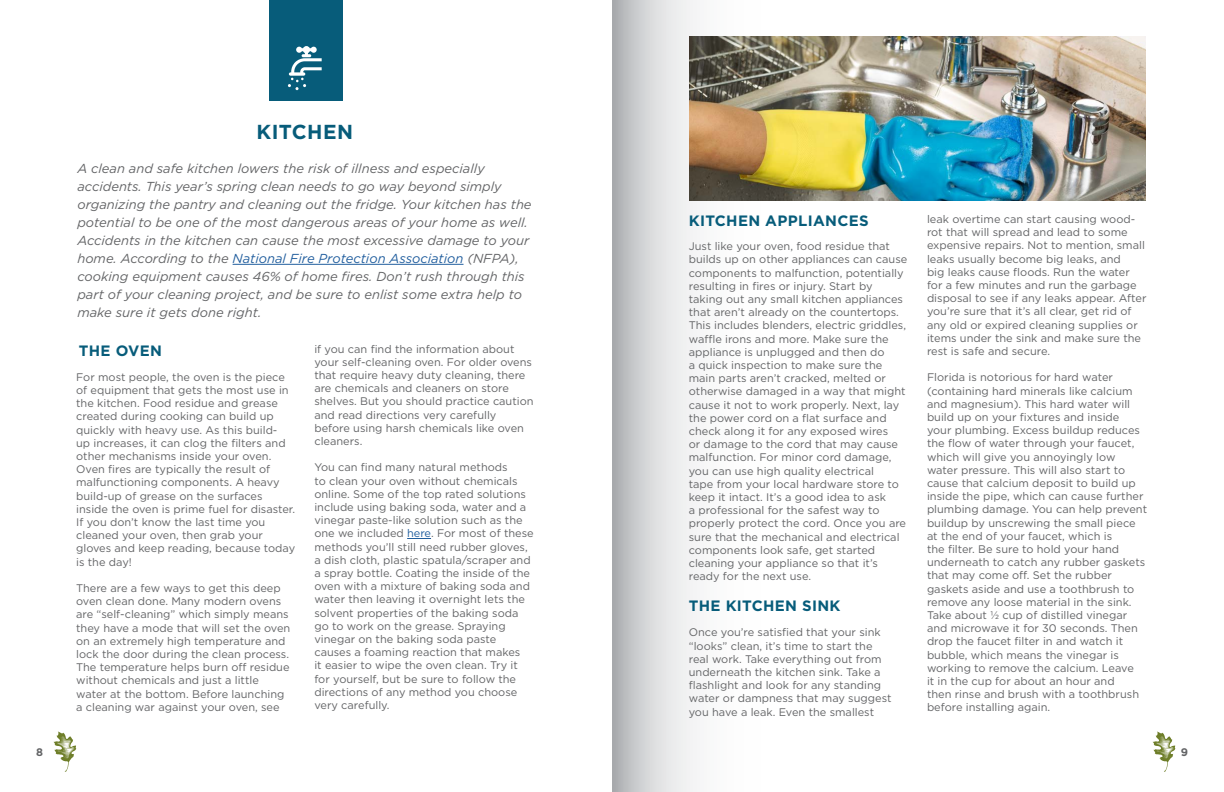
<style>
.page{position:relative;width:1224px;height:792px;background:#fff}
.page>*{position:absolute;margin:0;border:0;box-sizing:border-box;transform-origin:0 0}
.t1{font:700 20.2px "Gotham";letter-spacing:.02em;color:#075c7a}
.t2{font:700 15px "Gotham";letter-spacing:.02em;color:#075c7a}
.t3{font:italic 13px/18px "Gotham";color:#636466}
.t4{font:11px/13.2px "Gotham";color:#636466}
.t5{font:700 11px "Gotham";color:#636466}
.s1{color:#215e9e}
</style>
<div class="page">
<svg style="left:612px;top:0;width:215px;height:792px"></svg>
<img style="left:690px;top:36px;width:456px;height:164px">
<svg style="left:407px;top:538px;width:24px;height:1px"></svg>
<div style="left:269px;top:0;width:74px;height:100px;background:#075c7a"></div>
<svg style="left:288px;top:46px;width:34px;height:44px"></svg>
<hr style="left:233px;top:264px;width:231px;height:1px;background:#215e9e">
<svg style="left:53px;top:731px;width:23px;height:41px"></svg>
<svg style="left:1153px;top:731px;width:22px;height:41px"></svg>
<h1 class="t1" style="left:257px;top:120px;width:98px">KITCHEN</h1>
<p class="t3" style="left:77px;top:159px;width:456px">A clean and safe kitchen lowers the risk of illness and especially accidents. This year’s spring clean needs to go way beyond simply organizing the pantry and cleaning out the fridge. Your kitchen has the potential to be one of the most dangerous areas of your home as well.<br>Accidents in the kitchen can cause the most excessive damage to your home. According to the <span class="s1">National Fire Protection Association</span> (NFPA), cooking equipment causes 46% of home fires. Don’t rush through this part of your cleaning project, and be sure to enlist some extra help to make sure it gets done right.</p>
<h2 class="t2" style="left:79px;top:341px;width:84px">THE OVEN</h2>
<p class="t4" style="left:76px;top:370px;width:220px">For most people, the oven is the piece of equipment that gets the most use in the kitchen. Food residue and grease created during cooking can build up quickly with heavy use. As this build-<br>up increases, it can clog the filters and other mechanisms inside your oven.<br>Oven fires are typically the result of malfunctioning components. A heavy build-up of grease on the surfaces inside the oven is prime fuel for disaster.<br>If you don’t know the last time you cleaned your oven, then grab your gloves and keep reading, because today is the day!</p>
<p class="t4" style="left:76px;top:581px;width:216px">There are a few ways to get this deep oven clean done. Many modern ovens are “self-cleaning” which simply means they have a mode that will set the oven on an extremely high temperature and lock the door during the clean process.<br>The temperature helps burn off residue without chemicals and just a little water at the bottom. Before launching a cleaning war against your oven, see</p>
<p class="t4" style="left:314px;top:342px;width:221px">if you can find the information about your self-cleaning oven. For older ovens that require heavy duty cleaning, there are chemicals and cleaners on store shelves. But you should practice caution and read directions very carefully before using harsh chemicals like oven cleaners.</p>
<p class="t4" style="left:314px;top:461px;width:221px">You can find many natural methods<br>to clean your oven without chemicals online. Some of the top rated solutions include using baking soda, water and a vinegar paste-like solution such as the one we included <span class="s1">here</span>. For most of these methods you’ll still need rubber gloves, a dish cloth, plastic spatula/scraper and a spray bottle. Coating the inside of the oven with a mixture of baking soda and water then leaving it overnight lets the solvent properties of the baking soda go to work on the grease. Spraying vinegar on the baking soda paste causes a foaming reaction that makes<br>it easier to wipe the oven clean. Try it for yourself, but be sure to follow the directions of any method you choose very carefully.</p>
<h2 class="t2" style="left:689px;top:212px;width:181px">KITCHEN APPLIANCES</h2>
<p class="t4" style="left:689px;top:239px;width:220px">Just like your oven, food residue that builds up on other appliances can cause components to malfunction, potentially resulting in fires or injury. Start by taking out any small kitchen appliances that aren’t already on the countertops.<br>This includes blenders, electric griddles, waffle irons and more. Make sure the appliance is unplugged and then do<br>a quick inspection to make sure the main parts aren’t cracked, melted or otherwise damaged in a way that might cause it not to work properly. Next, lay the power cord on a flat surface and check along it for any exposed wires<br>or damage to the cord that may cause malfunction. For minor cord damage, you can use high quality electrical<br>tape from your local hardware store to keep it intact. It’s a good idea to ask<br>a professional for the safest way to properly protect the cord. Once you are sure that the mechanical and electrical components look safe, get started cleaning your appliance so that it’s ready for the next use.</p>
<h2 class="t2" style="left:689px;top:597px;width:153px">THE KITCHEN SINK</h2>
<p class="t4" style="left:689px;top:626px;width:204px">Once you’re satisfied that your sink “looks” clean, it’s time to start the real work. Take everything out from underneath the kitchen sink. Take a flashlight and look for any standing water or dampness that may suggest you have a leak. Even the smallest</p>
<p class="t4" style="left:927px;top:212px;width:221px">leak overtime can start causing wood&shy;rot that will spread and lead to some expensive repairs. Not to mention, small leaks usually become big leaks, and<br>big leaks cause floods. Run the water for a few minutes and run the garbage disposal to see if any leaks appear. After you’re sure that it’s all clear, get rid of any old or expired cleaning supplies or items under the sink and make sure the rest is safe and secure.</p>
<p class="t4" style="left:927px;top:371px;width:222px">Florida is notorious for hard water (containing hard minerals like calcium and magnesium). This hard water will build up on your fixtures and inside<br>your plumbing. Excess buildup reduces the flow of water through your faucet, which will give you annoyingly low water pressure. This will also start to cause that calcium deposit to build up inside the pipe, which can cause further plumbing damage. You can help prevent buildup by unscrewing the small piece at the end of your faucet, which is<br>the filter. Be sure to hold your hand underneath to catch any rubber gaskets that may come off. Set the rubber gaskets aside and use a toothbrush to remove any loose material in the sink.<br>Take about ½ cup of distilled vinegar and microwave it for 30 seconds. Then drop the faucet filter in and watch it bubble, which means the vinegar is working to remove the calcium. Leave<br>it in the cup for about an hour and<br>then rinse and brush with a toothbrush before installing again.</p>
<p class="t5" style="left:36px;top:745px;width:8px">8</p>
<p class="t5" style="left:1181px;top:745px;width:9px">9</p>
</div>
